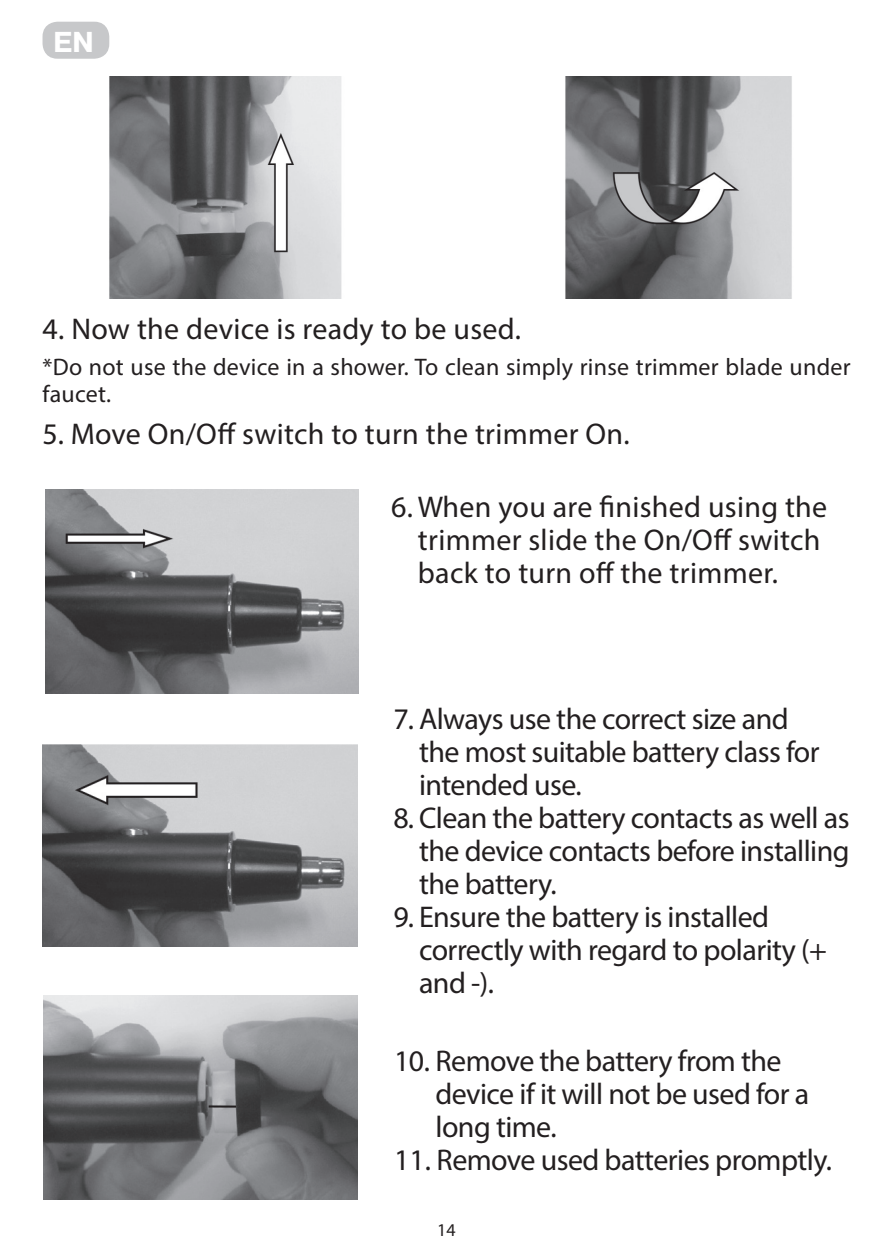
<style>
.page{position:relative;width:893px;height:1259px;background:#fff}
.page>*{position:absolute;margin:0;border:0;box-sizing:border-box;transform-origin:0 0}
.t1{font:30px/33px "Myriad Pro";letter-spacing:-.02em;color:#231f20}
.t2{font:30px/33px "Myriad Pro";letter-spacing:.01em;color:#231f20}
.t3{font:700 28.8px "Pragmatica";color:#fff}
.t4{font:24px/27px "Myriad Pro";letter-spacing:.01em;color:#231f20}
.t5{font:18px "Myriad Pro";color:#231f20}
</style>
<div class="page">
<div style="left:43px;top:22px;width:66px;height:37px;background:#c7c8ca;border-radius:15px"></div>
<img style="left:46px;top:489px;width:312px;height:204px">
<img style="left:42px;top:744px;width:315px;height:202px">
<img style="left:43px;top:995px;width:314px;height:204px">
<img style="left:109px;top:77px;width:683px;height:221px">
<p class="t3" style="left:53px;top:23px;width:43px">EN</p>
<p class="t2" style="left:43px;top:312px;width:480px">4. Now the device is ready to be used.</p>
<p class="t4" style="left:43px;top:353px;width:809px">*Do not use the device in a shower. To clean simply rinse trimmer blade under faucet.</p>
<p class="t2" style="left:43px;top:417px;width:589px">5. Move On/Off switch to turn the trimmer On.</p>
<p class="t2" style="left:418px;top:490px;width:411px;text-indent:-27px">6. When you are finished using the trimmer slide the On/Off switch back to turn off the trimmer.</p>
<p class="t1" style="left:419px;top:701px;width:402px;text-indent:-26px">7. Always use the correct size and the most suitable battery class for intended use.</p>
<p class="t1" style="left:419px;top:800px;width:432px;text-align:justify;text-indent:-26px">8. Clean the battery contacts as well as the device contacts before installing the battery.</p>
<p class="t1" style="left:419px;top:899px;width:409px;text-indent:-26px">9. Ensure the battery is installed correctly with regard to polarity (+ and -).</p>
<p class="t1" style="left:435px;top:1043px;width:375px;text-indent:-41px">10. Remove the battery from the device if it will not be used for a long time.</p>
<p class="t1" style="left:394px;top:1142px;width:439px">11. Remove used batteries promptly.</p>
<p class="t5" style="left:437px;top:1219px;width:20px">14</p>
</div>
